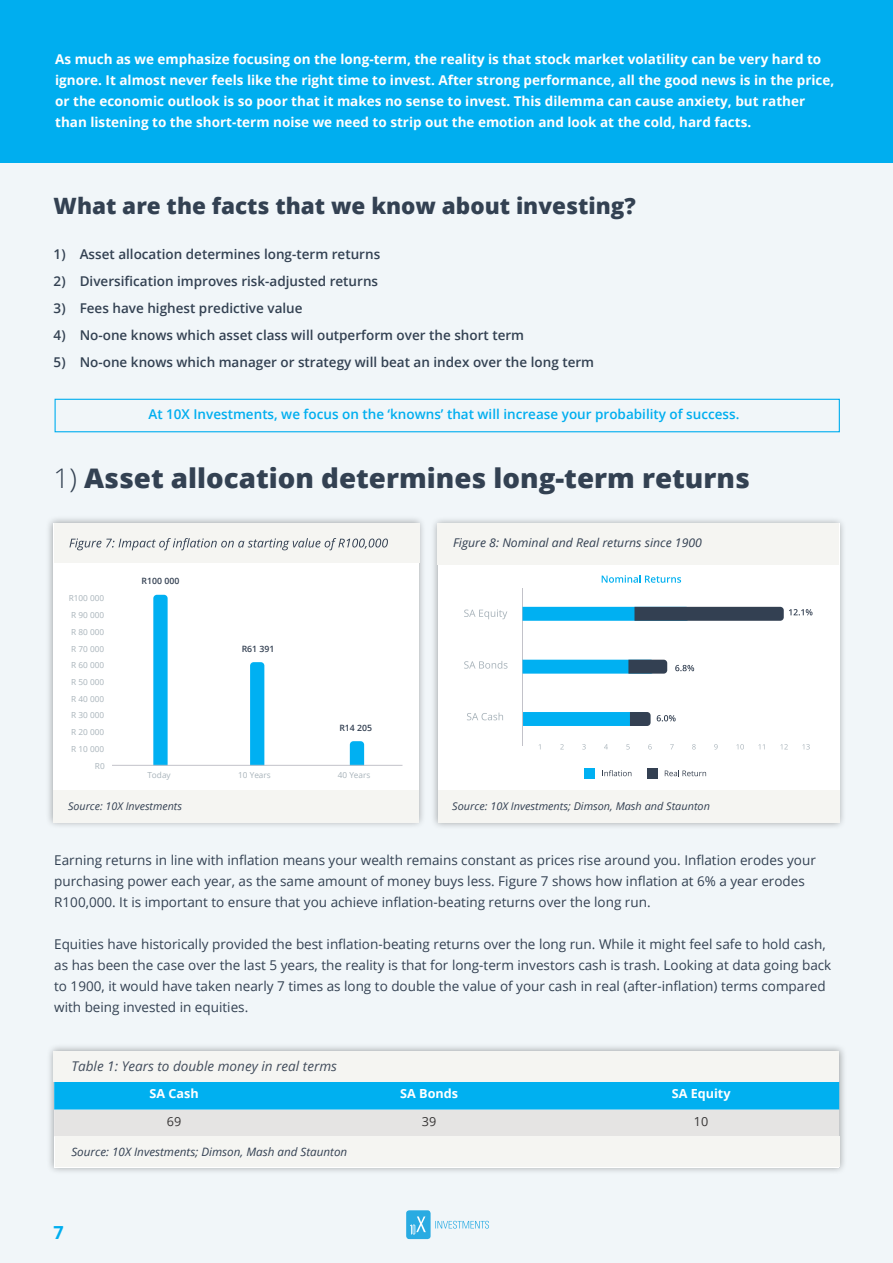
<style>
.page{position:relative;width:893px;height:1263px;background:#fff}
.page>*{position:absolute;margin:0;border:0;box-sizing:border-box;transform-origin:0 0}
.t1{font:800 27px "Open Sans";color:#334152}
.t2{font:800 22.5px "Open Sans";color:#334152}
.t3{font:700 18px "Open Sans";color:#00aeef}
.t4{font:13.5px/21px "Open Sans";color:#334152}
.t5{font:700 13.5px/21px "Open Sans";color:#fff}
.t6{font:600 13.5px "Open Sans";color:#334152}
.t7{font:600 13.5px "Open Sans";color:#00aeef}
.t8{font:italic 13.35px "Open Sans";color:#424d5c}
.t9{font:700 12.45px "Open Sans";color:#fff}
.t10{font:12.45px "Open Sans";color:#383636}
.t11{font:italic 12px "Open Sans";color:#334052}
.t12{font:italic 11.55px "Open Sans";color:#334052}
.t13{font:italic 10.65px "Open Sans";color:#334052}
.t14{font:600 8.7px "Open Sans";color:#334052}
.t15{font:8.25px/16.6px "Open Sans";color:#a8b3ba;text-align:right}
.s1{font-weight:300}
</style>
<div class="page">
<div style="left:0;top:0;width:893px;height:220px;background:#00aeef"></div>
<div style="left:0;top:164px;width:893px;height:1099px;background:#f1f6f9"></div>
<div style="left:406px;top:1210px;width:25px;height:29px;background:#29abe2;border-radius:3px"></div>
<svg style="left:410px;top:1216px;width:16px;height:18px"></svg>
<svg style="left:435px;top:1221px;width:54px;height:7px"></svg>
<div style="left:55px;top:399px;width:785px;height:33px;border:1px solid #00aeef"></div>
<div style="left:430px;top:516px;width:417px;height:315px;background:#000;opacity:.35"></div>
<div style="left:438px;top:523px;width:401px;height:300px;background:#fff"></div>
<div style="left:438px;top:523px;width:401px;height:41px;background:#f5f5f2"></div>
<div style="left:438px;top:790px;width:401px;height:33px;background:#f5f5f2"></div>
<div style="left:45px;top:516px;width:382px;height:313px;background:#000;opacity:.35"></div>
<div style="left:53px;top:523px;width:366px;height:298px;background:#fff"></div>
<div style="left:54px;top:523px;width:365px;height:40px;background:#f5f5f2"></div>
<div style="left:53px;top:790px;width:366px;height:33px;background:#f5f5f2"></div>
<svg style="left:69px;top:538px;width:319px;height:12px"></svg>
<svg style="left:350px;top:741px;width:14px;height:24px"></svg>
<svg style="left:250px;top:662px;width:14px;height:103px"></svg>
<svg style="left:153px;top:595px;width:15px;height:170px;background:#0cb3f2"></svg>
<hr style="left:112px;top:765px;width:290px;height:1px;background:#c2c2c9">
<div style="left:46px;top:1043px;width:801px;height:132px;background:#000;opacity:.35"></div>
<svg style="left:54px;top:1082px;width:785px;height:54px;background:#70c9e9"></svg>
<div style="left:55px;top:1136px;width:784px;height:31px;background:#f5f5f2"></div>
<div style="left:54px;top:1051px;width:785px;height:30px;background:#f5f5f2"></div>
<svg style="left:626px;top:744px;width:4px;height:5px"></svg>
<svg style="left:582px;top:744px;width:4px;height:5px"></svg>
<svg style="left:604px;top:744px;width:4px;height:5px"></svg>
<hr style="left:522px;top:588px;width:1px;height:157px;background:#c2c2c9">
<svg style="left:464px;top:609px;width:43px;height:10px"></svg>
<svg style="left:602px;top:575px;width:79px;height:8px"></svg>
<svg style="left:675px;top:665px;width:19px;height:6px"></svg>
<svg style="left:657px;top:715px;width:19px;height:6px"></svg>
<svg style="left:464px;top:661px;width:43px;height:8px"></svg>
<svg style="left:467px;top:713px;width:36px;height:7px"></svg>
<svg style="left:523px;top:712px;width:128px;height:14px;background:#0a9ed8"></svg>
<svg style="left:522px;top:660px;width:145px;height:14px;background:#1495c8"></svg>
<svg style="left:522px;top:607px;width:290px;height:14px;background:#347da0"></svg>
<svg style="left:602px;top:770px;width:29px;height:6px"></svg>
<div style="left:584px;top:768px;width:10px;height:11px;background:#00b0f2"></div>
<svg style="left:665px;top:770px;width:41px;height:6px"></svg>
<div style="left:647px;top:768px;width:10px;height:11px;background:#334052"></div>
<svg style="left:648px;top:744px;width:4px;height:5px"></svg>
<svg style="left:692px;top:744px;width:4px;height:5px"></svg>
<svg style="left:714px;top:744px;width:4px;height:5px"></svg>
<svg style="left:736px;top:744px;width:8px;height:5px"></svg>
<svg style="left:758px;top:744px;width:6px;height:5px"></svg>
<svg style="left:780px;top:744px;width:8px;height:5px"></svg>
<svg style="left:802px;top:744px;width:8px;height:5px"></svg>
<p class="t5" style="left:55px;top:48px;width:781px">As much as we emphasize focusing on the long-term, the reality is that stock market volatility can be very hard to ignore. It almost never feels like the right time to invest. After strong performance, all the good news is in the price, or the economic outlook is so poor that it makes no sense to invest. This dilemma can cause anxiety, but rather than listening to the short-term noise we need to strip out the emotion and look at the cold, hard facts.</p>
<p class="t2" style="left:54px;top:189px;width:584px">What are the facts that we know about investing?</p>
<p class="t6" style="left:54px;top:245px;width:328px">1) Asset allocation determines long-term returns</p>
<p class="t6" style="left:54px;top:272px;width:326px">2) Diversification improves risk-adjusted returns</p>
<p class="t6" style="left:54px;top:299px;width:250px">3) Fees have highest predictive value</p>
<p class="t6" style="left:54px;top:326px;width:472px">4) No-one knows which asset class will outperform over the short term</p>
<p class="t6" style="left:54px;top:353px;width:542px">5) No-one knows which manager or strategy will beat an index over the long term</p>
<p class="t7" style="left:148px;top:405px;width:592px">At 10X Investments, we focus on the ‘knowns’ that will increase your probability of success.</p>
<p class="t1" style="left:54px;top:457px;width:698px"><span class="s1">1)</span> Asset allocation determines long-term returns</p>
<p class="t15" style="left:69px;top:590px;width:37px">R100 000</p>
<p class="t15" style="left:71px;top:606px;width:35px">R 90 000<br>R 80 000<br>R 70 000<br>R 60 000<br>R 50 000<br>R 40 000<br>R 30 000<br>R 20 000<br>R 10 000<br>R0</p>
<p class="t14" style="left:142px;top:575px;width:39px">R100 000</p>
<p class="t14" style="left:242px;top:643px;width:34px">R61 391</p>
<p class="t14" style="left:339px;top:721px;width:34px">R14 205</p>
<p class="t15" style="left:147px;top:766px;width:25px">Today</p>
<p class="t15" style="left:238px;top:766px;width:34px">10 Years</p>
<p class="t15" style="left:338px;top:766px;width:34px">40 Years</p>
<p class="t13" style="left:68px;top:798px;width:115px">Source: 10X Investments</p>
<p class="t11" style="left:453px;top:535px;width:250px">Figure 8: Nominal and Real returns since 1900</p>
<p class="t13" style="left:452px;top:798px;width:259px">Source: 10X Investments; Dimson, Mash and Staunton</p>
<p class="t4" style="left:54px;top:850px;width:763px">Earning returns in line with inflation means your wealth remains constant as prices rise around you. Inflation erodes your purchasing power each year, as the same amount of money buys less. Figure 7 shows how inflation at 6% a year erodes<br>R100,000. It is important to ensure that you achieve inflation-beating returns over the long run.</p>
<p class="t4" style="left:54px;top:934px;width:779px">Equities have historically provided the best inflation-beating returns over the long run. While it might feel safe to hold cash, as has been the case over the last 5 years, the reality is that for long-term investors cash is trash. Looking at data going back to 1900, it would have taken nearly 7 times as long to double the value of your cash in real (after-inflation) terms compared with being invested in equities.</p>
<p class="t8" style="left:71px;top:1056px;width:267px">Table 1: Years to double money in real terms</p>
<p class="t9" style="left:150px;top:1084px;width:51px">SA Cash</p>
<p class="t9" style="left:400px;top:1084px;width:59px">SA Bonds</p>
<p class="t9" style="left:672px;top:1084px;width:60px">SA Equity</p>
<p class="t10" style="left:167px;top:1112px;width:16px">69</p>
<p class="t10" style="left:422px;top:1112px;width:16px">39</p>
<p class="t10" style="left:694px;top:1112px;width:16px">10</p>
<p class="t12" style="left:71px;top:1144px;width:277px">Source: 10X Investments; Dimson, Mash and Staunton</p>
<p class="t3" style="left:54px;top:1220px;width:12px">7</p>
</div>
